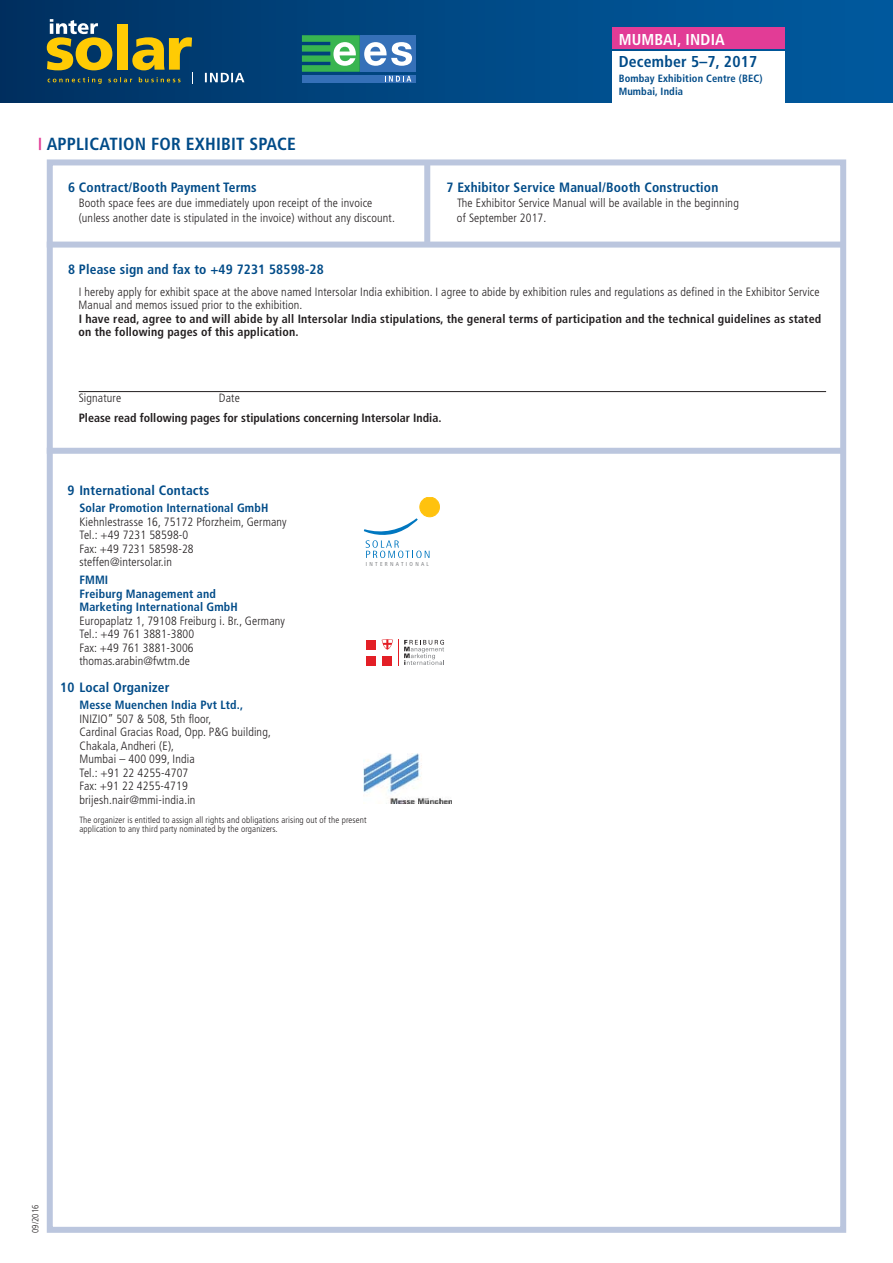
<style>
.page{position:relative;width:893px;height:1263px;background:#fff}
.page>*{position:absolute;margin:0;border:0;box-sizing:border-box;transform-origin:0 0}
.t1{font:700 condensed 17.55px "Frutiger LT Com";letter-spacing:.01em;color:#004b88}
.t2{font:700 condensed 15.75px "Frutiger LT Com";letter-spacing:.01em;color:#004b88}
.t3{font:700 condensed 15.75px "Frutiger LT Com";letter-spacing:.015em;color:#fff}
.t4{font:700 condensed 13.5px "Frutiger LT Com";letter-spacing:.01em;color:#004b88}
.t5{font:300 condensed 12px/13.5px "Frutiger LT Com";letter-spacing:.015em;color:#231f20}
.t6{font:700 condensed 12px/13.5px "Frutiger";letter-spacing:.015em;color:#231f20}
.t7{font:700 condensed 12px/13.5px "Frutiger LT Com";letter-spacing:.01em;color:#004b88}
.t8{font:700 condensed 12px "Frutiger LT Com";color:#231f20}
.t9{font:700 condensed 10.5px/12.6px "Frutiger LT Com";letter-spacing:.01em;color:#004b88}
.t10{font:300 condensed 9px/9px "Frutiger LT Com";letter-spacing:.01em;color:#231f20}
.t11{font:300 condensed 9px "Frutiger";color:#231f20}
.t12{font:condensed 5.7px "Frutiger";letter-spacing:.4em;color:#808285}
</style>
<div class="page">
<div style="left:0;top:0;width:893px;height:102px;background:linear-gradient(to right,#003263,#015da2)"></div>
<div style="left:612px;top:51px;width:172px;height:53px;background:#fff"></div>
<div style="left:612px;top:28px;width:172px;height:21px;background:#e23c96"></div>
<svg style="left:205px;top:73px;width:39px;height:9px"></svg>
<svg style="left:47px;top:19px;width:146px;height:65px;background:#60704b"></svg>
<div style="left:360px;top:35px;width:56px;height:37px;background:#3570b8"></div>
<div style="left:302px;top:75px;width:114px;height:7px;background:#3570b8"></div>
<svg style="left:302px;top:35px;width:110px;height:47px"></svg>
<div style="left:47px;top:159px;width:799px;height:1074px;border:6px solid #bbc6de"></div>
<hr style="left:79px;top:391px;width:747px;height:1px;background:#231f20">
<svg style="left:364px;top:518px;width:65px;height:40px"></svg>
<div style="left:420px;top:497px;width:19px;height:20px;background:#ffc20e;border-radius:50%"></div>
<div style="left:420px;top:497px;width:20px;height:20px;border:1px solid #ffc20e;border-radius:50%"></div>
<div style="left:366px;top:640px;width:10px;height:9px;background:#e31f26"></div>
<div style="left:366px;top:656px;width:9px;height:9px;background:#e31f26"></div>
<svg style="left:382px;top:639px;width:62px;height:26px"></svg>
<img style="left:363px;top:754px;width:88px;height:50px">
<div style="left:424px;top:161px;width:6px;height:83px;background:#bbc6de"></div>
<div style="left:47px;top:242px;width:796px;height:6px;background:#bbc6de"></div>
<div style="left:47px;top:448px;width:796px;height:6px;background:#bbc6de"></div>
<h1 class="t1" style="left:38px;top:137px;width:259px"><sup>|</sup> APPLICATION FOR EXHIBIT SPACE</h1>
<p class="t4" style="left:68px;top:182px;width:190px">6 Contract/Booth Payment Terms</p>
<p class="t5" style="left:79px;top:196px;width:318px;line-height:15px">Booth space fees are due immediately upon receipt of the invoice (unless another date is stipulated in the invoice) without any discount.</p>
<h2 class="t3" style="left:619px;top:34px;width:108px">MUMBAI, INDIA</h2>
<h2 class="t2" style="left:619px;top:55px;width:140px">December 5–7, 2017</h2>
<p class="t9" style="left:619px;top:73px;width:145px">Bombay Exhibition Centre (BEC)<br>Mumbai, India</p>
<p class="t4" style="left:446px;top:182px;width:273px">7 Exhibitor Service Manual/Booth Construction</p>
<p class="t5" style="left:457px;top:196px;width:283px;line-height:15px">The Exhibitor Service Manual will be available in the beginning of September 2017.</p>
<p class="t4" style="left:68px;top:264px;width:257px">8 Please sign and fax to +49 7231 58598-28</p>
<p class="t5" style="left:79px;top:286px;width:743px">I hereby apply for exhibit space at the above named Intersolar India exhibition. I agree to abide by exhibition rules and regulations as defined in the Exhibitor Service<br>Manual and memos issued prior to the exhibition.</p>
<p class="t6" style="left:79px;top:313px;width:744px">I have read, agree to and will abide by all Intersolar India stipulations, the general terms of participation and the technical guidelines as stated on the following pages of this application.</p>
<p class="t5" style="left:79px;top:392px;width:44px">Signature</p>
<p class="t5" style="left:219px;top:392px;width:22px">Date</p>
<p class="t8" style="left:79px;top:412px;width:364px">Please read following pages for stipulations concerning Intersolar India.</p>
<p class="t4" style="left:68px;top:485px;width:143px">9 International Contacts</p>
<p class="t7" style="left:79px;top:502px;width:190px">Solar Promotion International GmbH</p>
<p class="t5" style="left:79px;top:516px;width:209px">Kiehnlestrasse 16, 75172 Pforzheim, Germany<br>Tel.: +49 7231 58598-0<br>Fax: +49 7231 58598-28 steffen@intersolar.in</p>
<p class="t7" style="left:79px;top:574px;width:160px">FMMI<br>Freiburg Management and<br>Marketing International GmbH</p>
<p class="t5" style="left:79px;top:615px;width:207px">Europaplatz 1, 79108 Freiburg i. Br., Germany<br>Tel.: +49 761 3881-3800<br>Fax: +49 761 3881-3006 thomas.arabin@fwtm.de</p>
<p class="t4" style="left:60px;top:682px;width:111px">10 Local Organizer</p>
<p class="t7" style="left:79px;top:699px;width:165px">Messe Muenchen India Pvt Ltd.,</p>
<p class="t5" style="left:79px;top:713px;width:193px">INIZIO” 507 &amp; 508, 5th floor,<br>Cardinal Gracias Road, Opp. P&amp;G building,<br>Chakala, Andheri (E),<br>Mumbai – 400 099, India<br>Tel.: +91 22 4255-4707<br>Fax: +91 22 4255-4719 brijesh.nair@mmi-india.in</p>
<p class="t12" style="left:366px;top:562px;width:65px">INTERNATIONAL</p>
<p class="t10" style="left:79px;top:816px;width:289px">The organizer is entitled to assign all rights and obligations arising out of the present application to any third party nominated by the organizers.</p>
<p class="t11" style="left:32px;top:1233px;width:30px;rotate:-90deg">09/2016</p>
</div>
